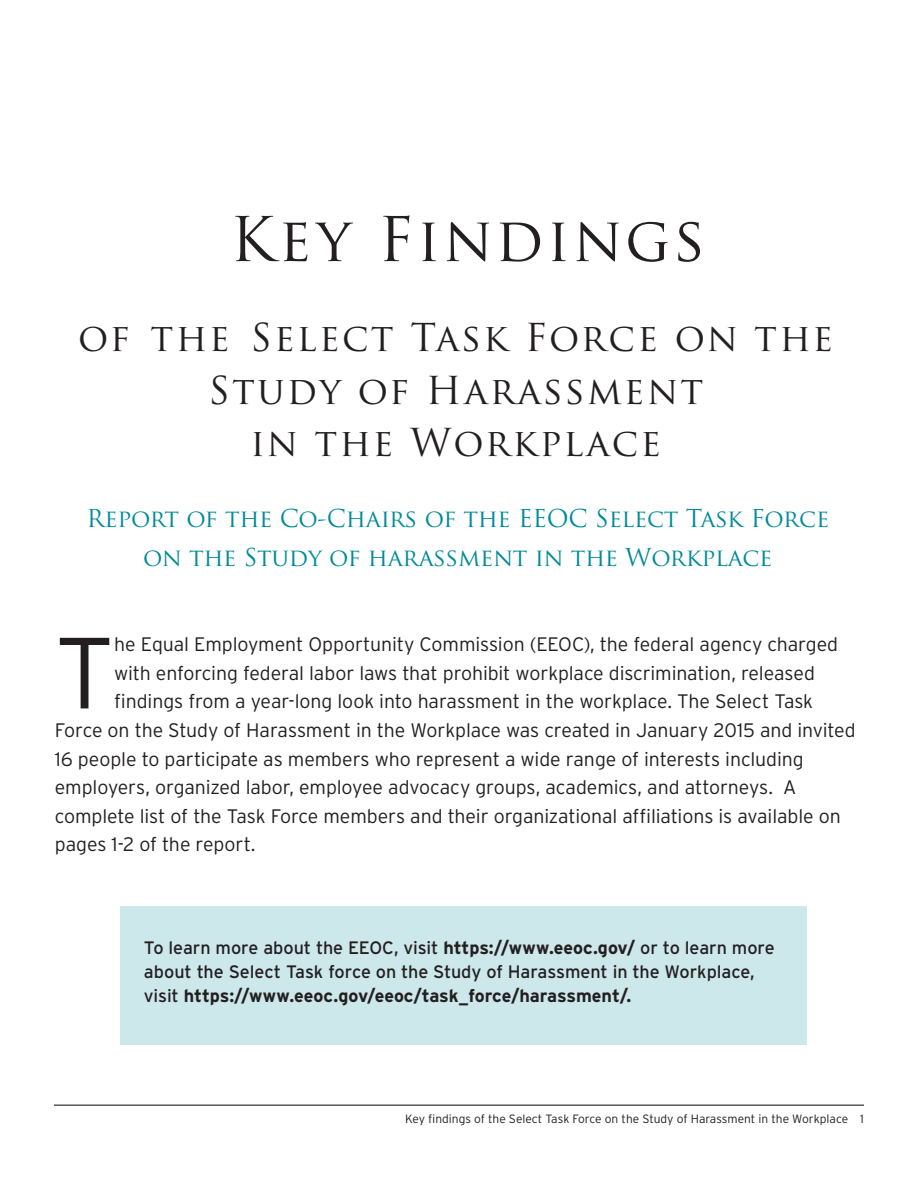
<style>
.page{position:relative;width:918px;height:1188px;background:#fff}
.page>*{position:absolute;margin:0;border:0;box-sizing:border-box;transform-origin:0 0}
.Paragraph_1_summary{font:300 100.95px "Interstate";color:#231f20}
.t1{font:60px "Trajan Pro";letter-spacing:.05em;color:#231f20}
.t2{font:37.5px/52.5px "Trajan Pro";letter-spacing:.06em;color:#231f20;text-align:center}
.t3{font:24px/39px "Trajan Pro";letter-spacing:-.01em;color:#008b98;text-align:center}
.Paragraph_1_summary-2{font:300 19.5px "Interstate";letter-spacing:-.005em;color:#231f20}
.Paragraph_no_indent{font:18px/24px "Interstate";letter-spacing:-.005em;color:#231f20}
.t4{font:300 12px "Interstate";color:#231f20}
.s1{font-weight:700}
</style>
<div class="page">
<hr style="left:54px;top:1105px;width:810px;height:1px;background:#231f20">
<div style="left:120px;top:906px;width:687px;height:138px;background:#cde8ea"></div>
<p class="t1" style="left:230px;top:201px;width:477px">Key Findings</p>
<p class="t2" style="left:78px;top:311px;width:757px">of the Select Task Force on the<br>Study of Harassment<br>in the Workplace</p>
<p class="t3" style="left:87px;top:499px;width:744px">Report of the Co-Chairs of the EEOC Select Task Force on the Study of harassment in the Workplace</p>
<p class="Paragraph_1_summary" style="left:55px;top:612px;width:61px">T</p>
<p class="Paragraph_1_summary-2" style="left:114px;top:633px;width:725px">he Equal Employment Opportunity Commission (EEOC), the federal agency charged</p>
<p class="Paragraph_1_summary-2" style="left:114px;top:661px;width:702px">with enforcing federal labor laws that prohibit workplace discrimination, released</p>
<p class="Paragraph_1_summary-2" style="left:114px;top:690px;width:700px">findings from a year-long look into harassment in the workplace. The Select Task</p>
<p class="Paragraph_1_summary-2" style="left:55px;top:718px;width:802px">Force on the Study of Harassment in the Workplace was created in January 2015 and invited</p>
<p class="Paragraph_1_summary-2" style="left:55px;top:747px;width:750px">16 people to participate as members who represent a wide range of interests including</p>
<p class="Paragraph_1_summary-2" style="left:55px;top:775px;width:743px">employers, organized labor, employee advocacy groups, academics, and attorneys. A</p>
<p class="Paragraph_1_summary-2" style="left:55px;top:804px;width:787px">complete list of the Task Force members and their organizational affiliations is available on</p>
<p class="Paragraph_1_summary-2" style="left:55px;top:832px;width:202px">pages 1-2 of the report.</p>
<p class="Paragraph_no_indent" style="left:144px;top:936px;width:632px">To learn more about the EEOC, visit <span class="s1">https://www.eeoc.gov/</span> or to learn more about the Select Task force on the Study of Harassment in the Workplace, visit <span class="s1">https://www.eeoc.gov/eeoc/task_force/harassment/.</span></p>
<p class="t4" style="left:405px;top:1112px;width:460px">Key findings of the Select Task Force on the Study of Harassment in the Workplace 1</p>
</div>
